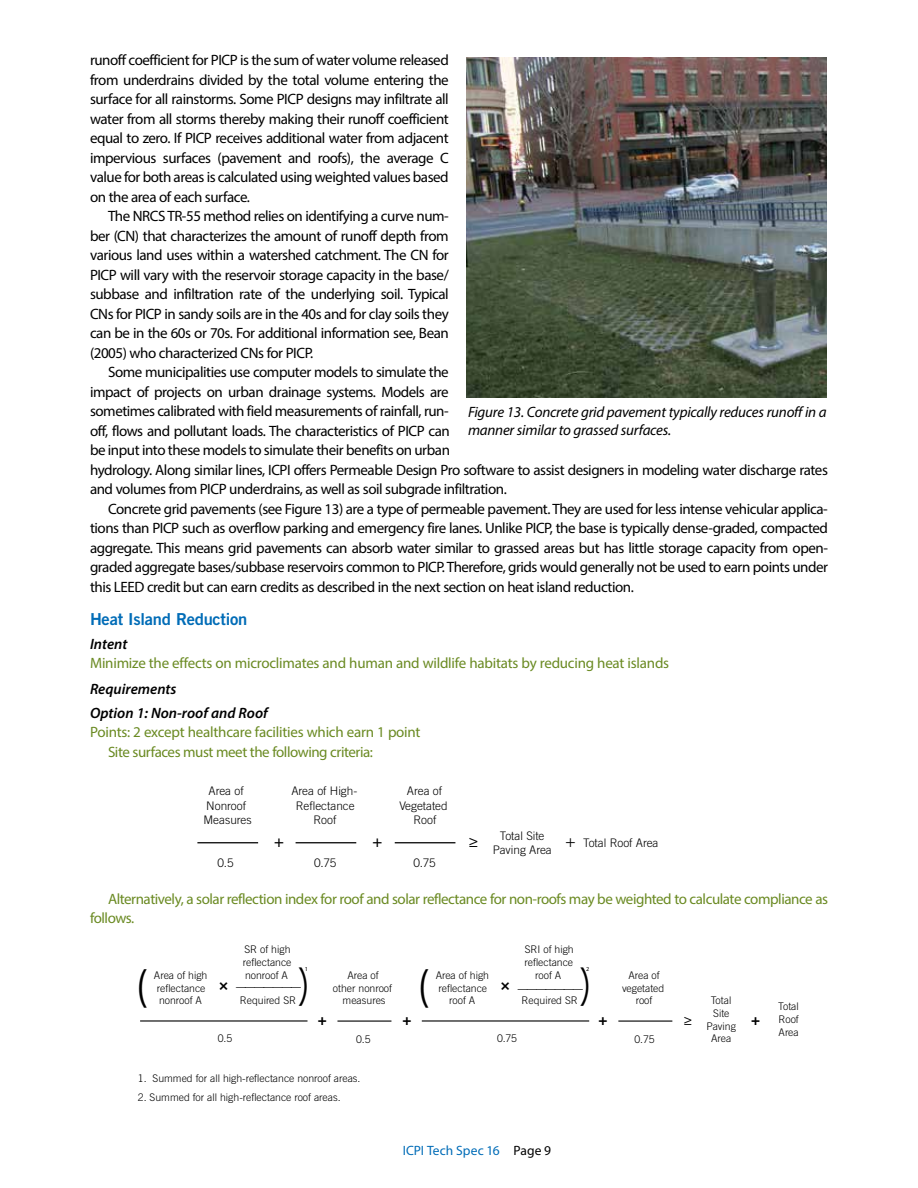
<style>
.page{position:relative;width:918px;height:1188px;background:#fff}
.page>*{position:absolute;margin:0;border:0;box-sizing:border-box;transform-origin:0 0}
.t1{font:100 47.25px "Gotham Narrow";color:#000;scale:.8 1}
.t2{font:300 47.25px "Trade Gothic";color:#000;scale:.8 1}
.t3{font:16.8px "Helvetica";color:#000}
.t4{font:16.8px "Myriad Pro";color:#000}
.t5{font:16.5px "Trade Gothic Bold Two";letter-spacing:-.015em;color:#006cb7}
.t6{font:15px/19.5px "Myriad Pro";letter-spacing:-.03em;color:#000;text-align:justify}
.t7{font:15px/19.5px "Myriad Pro";letter-spacing:-.03em;color:#6a8a22}
.t8{font:italic 15px/18px "Myriad Pro";letter-spacing:-.015em;color:#000}
.t9{font:italic 600 15px/24px "Myriad Pro";color:#000}
.t10{font:15px "Trade Gothic Bold Two";color:#000}
.t11{font:13.5px "Myriad Pro";color:#006cb7}
.t12{font:300 11.85px/14.4px "Trade Gothic";color:#000;text-align:center}
.t13{font:300 10.5px/12.8px "Trade Gothic";color:#000;text-align:center}
.t14{font:500 10.5px "Gotham Narrow";color:#000}
.t15{font:500 6.15px "Gotham Narrow";color:#000}
.s1{font-size:16.8px;color:#010101}
.s2{color:#000}
</style>
<div class="page">
<hr style="left:197px;top:842px;width:61px;height:1px;background:#000">
<hr style="left:296px;top:842px;width:60px;height:1px;background:#000">
<hr style="left:395px;top:842px;width:60px;height:1px;background:#000">
<hr style="left:337px;top:1021px;width:54px;height:1px;background:#000">
<hr style="left:618px;top:1021px;width:54px;height:1px;background:#000">
<hr style="left:140px;top:1020px;width:168px;height:2px;background:#000">
<hr style="left:422px;top:1020px;width:167px;height:2px;background:#000">
<img style="left:467px;top:58px;width:360px;height:340px">
<p class="t6" style="left:90px;top:50px;width:360px">runoff coefficient for PICP is the sum of water volume released from underdrains divided by the total volume entering the surface for all rainstorms. Some PICP designs may infiltrate all water from all storms thereby making their runoff coefficient equal to zero. If PICP receives additional water from adjacent impervious surfaces (pavement and roofs), the average C value for both areas is calculated using weighted values based on the area of each surface.</p>
<p class="t6" style="left:90px;top:206px;width:360px;text-indent:18px">The NRCS TR-55 method relies on identifying a curve num&shy;ber (CN) that characterizes the amount of runoff depth from various land uses within a watershed catchment. The CN for PICP will vary with the reservoir storage capacity in the base/ subbase and infiltration rate of the underlying soil. Typical CNs for PICP in sandy soils are in the 40s and for clay soils they can be in the 60s or 70s. For additional information see, Bean (2005) who characterized CNs for PICP.</p>
<p class="t6" style="left:90px;top:362px;width:739px;text-align:left;text-indent:18px">Some municipalities use computer models to simulate the<br>impact of projects on urban drainage systems. Models are<br>sometimes calibrated with field measurements of rainfall, run-<br>off, flows and pollutant loads. The characteristics of PICP can<br>be input into these models to simulate their benefits on urban<br>hydrology. Along similar lines, ICPI offers Permeable Design Pro software to assist designers in modeling water discharge rates and volumes from PICP underdrains, as well as soil subgrade infiltration.</p>
<p class="t6" style="left:90px;top:499px;width:740px;text-indent:18px">Concrete grid pavements (see Figure 13) are a type of permeable pavement. They are used for less intense vehicular applica&shy;tions than PICP such as overflow parking and emergency fire lanes. Unlike PICP, the base is typically dense-graded, compacted aggregate. This means grid pavements can absorb water similar to grassed areas but has little storage capacity from open&shy;graded aggregate bases/subbase reservoirs common to PICP. Therefore, grids would generally not be used to earn points under this LEED credit but can earn credits as described in the next section on heat island reduction.</p>
<p class="t5" style="left:90px;top:609px;width:159px">Heat Island Reduction</p>
<p class="t9" style="left:90px;top:631px;width:39px">Intent</p>
<p class="t7" style="left:90px;top:653px;width:581px">Minimize the effects on microclimates and human and wildlife habitats by reducing heat islands</p>
<p class="t9" style="left:90px;top:676px;width:179px">Requirements<br>Option 1: Non-roof and Roof</p>
<p class="t7" style="left:108px;top:722px;width:314px;text-indent:-18px">Points: 2 except healthcare facilities which earn 1 point<br>Site surfaces must meet the following criteria:</p>
<p class="t12" style="left:203px;top:784px;width:50px">Area of<br>Nonroof<br>Measures</p>
<p class="t12" style="left:291px;top:784px;width:67px">Area of High-<br>Reflectance<br>Roof</p>
<p class="t12" style="left:493px;top:828px;width:61px">Total Site<br>Paving Area</p>
<p class="t8" style="left:468px;top:403px;width:360px">Figure 13. Concrete grid pavement typically reduces runoff in a manner similar to grassed surfaces.</p>
<p class="t12" style="left:399px;top:784px;width:50px">Area of<br>Vegetated<br>Roof</p>
<p class="t3" style="left:274px;top:832px;width:11px">+</p>
<p class="t3" style="left:373px;top:832px;width:11px">+</p>
<p class="t4" style="left:468px;top:831px;width:12px">≥</p>
<p class="t12" style="left:565px;top:835px;width:95px"><span class="s1">+</span> Total Roof Area</p>
<p class="t12" style="left:217px;top:856px;width:18px">0.5</p>
<p class="t12" style="left:314px;top:856px;width:24px">0.75</p>
<p class="t12" style="left:413px;top:856px;width:24px">0.75</p>
<p class="t7" style="left:90px;top:889px;width:740px;text-indent:18px">Alternatively, a solar reflection index for roof and solar reflectance for non-roofs may be weighted to calculate compliance as follows.</p>
<p class="t13" style="left:525px;top:943px;width:51px">SRI of high reflectance roof A</p>
<p class="t14" style="left:518px;top:982px;width:67px">———————</p>
<p class="t13" style="left:522px;top:994px;width:58px">Required SR</p>
<p class="t13" style="left:243px;top:943px;width:50px;text-align:justify">SR of high reflectance nonroof A</p>
<p class="t14" style="left:236px;top:980px;width:67px">———————</p>
<p class="t13" style="left:240px;top:994px;width:58px">Required SR</p>
<p class="t15" style="left:305px;top:965px;width:5px">1</p>
<p class="t15" style="left:586px;top:965px;width:5px">2</p>
<h1 class="t1" style="left:137px;top:957px;width:15px">(</h1>
<h1 class="t2" style="left:297px;top:957px;width:17px">)</h1>
<h1 class="t1" style="left:418px;top:957px;width:15px">(</h1>
<h1 class="t2" style="left:578px;top:957px;width:17px">)</h1>
<p class="t13" style="left:218px;top:1032px;width:16px">0.5</p>
<p class="t13" style="left:497px;top:1032px;width:21px">0.75</p>
<p class="t13" style="left:154px;top:969px;width:55px;text-align:left">Area of high reflectance nonroof A</p>
<p class="t13" style="left:436px;top:969px;width:55px">Area of high reflectance roof A</p>
<p class="t13" style="left:333px;top:969px;width:61px">Area of<br>other nonroof measures</p>
<p class="t13" style="left:622px;top:969px;width:44px">Area of vegetated roof</p>
<p class="t10" style="left:219px;top:976px;width:10px">×</p>
<p class="t10" style="left:501px;top:976px;width:10px">×</p>
<p class="t13" style="left:706px;top:994px;width:31px">Total<br>Site<br>Paving<br>Area</p>
<p class="t13" style="left:778px;top:1000px;width:22px;text-align:justify">Total Roof Area</p>
<p class="t10" style="left:318px;top:1010px;width:10px">+</p>
<p class="t10" style="left:402px;top:1010px;width:10px">+</p>
<p class="t10" style="left:599px;top:1010px;width:10px">+</p>
<p class="t6" style="left:684px;top:1010px;width:10px">≥</p>
<p class="t10" style="left:751px;top:1010px;width:10px">+</p>
<p class="t13" style="left:356px;top:1033px;width:16px">0.5</p>
<p class="t13" style="left:635px;top:1033px;width:21px">0.75</p>
<p class="t13" style="left:138px;top:1072px;width:224px">1. Summed for all high-reflectance nonroof areas.</p>
<p class="t13" style="left:138px;top:1090px;width:204px">2. Summed for all high-reflectance roof areas.</p>
<p class="t11" style="left:403px;top:1142px;width:150px">ICPI Tech Spec 16 <span class="s2">Page 9</span></p>
</div>
